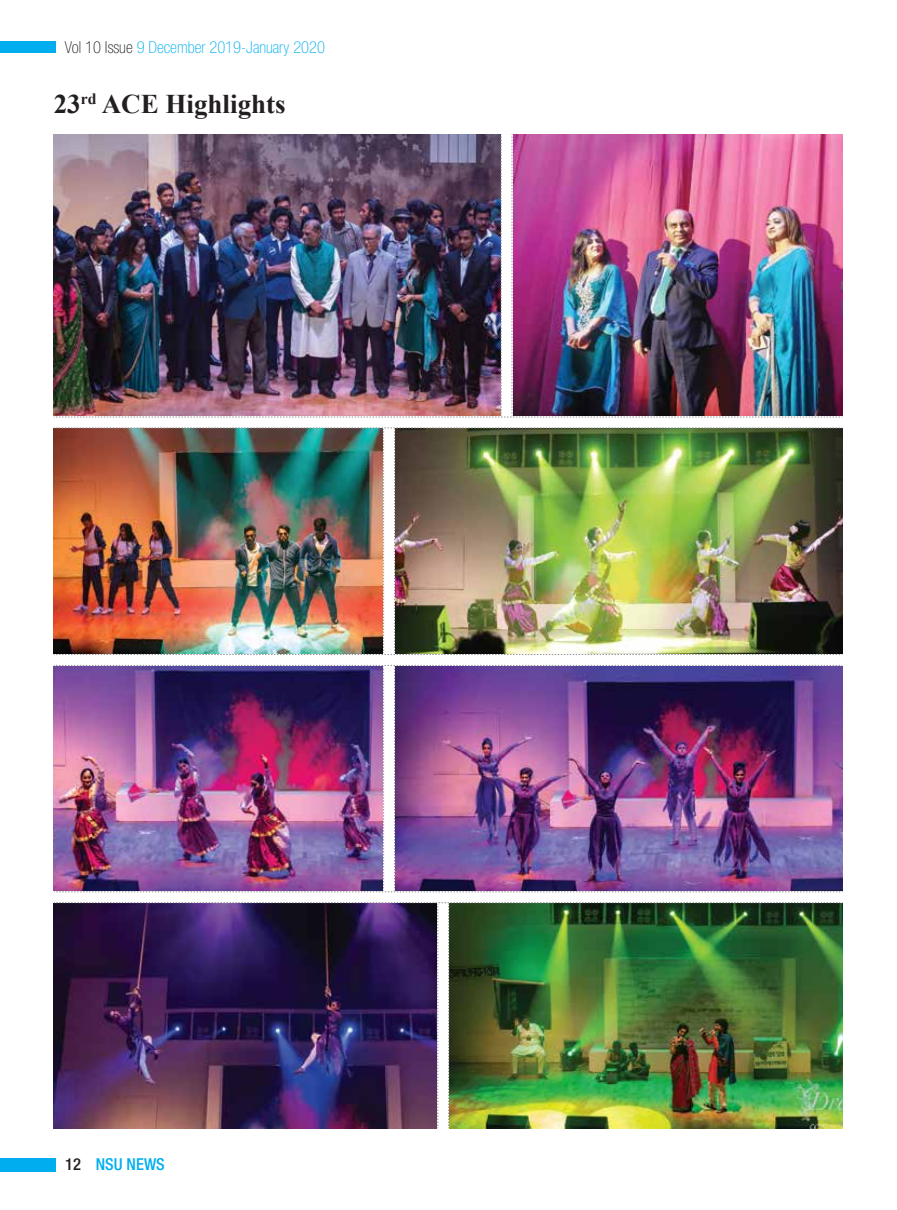
<style>
.page{position:relative;width:897px;height:1210px;background:#fff}
.page>*{position:absolute;margin:0;border:0;box-sizing:border-box;transform-origin:0 0}
.t1{font:700 27px "Times New Roman";color:#231f20}
.t2{font:100 condensed 16.5px "Helvetica Neue LT Pro";color:#00aeef}
.t3{font:500 condensed 16.5px "Helvetica Neue LT Pro";color:#00aeef}
.s1{color:#231f20}
</style>
<div class="page">
<img style="left:54px;top:134px;width:788px;height:284px">
<img style="left:54px;top:427px;width:788px;height:228px">
<img style="left:54px;top:665px;width:788px;height:227px">
<img style="left:54px;top:902px;width:788px;height:226px">
<div style="left:0;top:41px;width:56px;height:11px;background:#00aeef"></div>
<div style="left:0;top:1158px;width:56px;height:14px;background:#00aeef"></div>
<p class="t2" style="left:65px;top:38px;width:262px"><span class="s1">Vol 10 Issue</span> 9 December 2019-January 2020</p>
<h1 class="t1" style="left:54px;top:85px;width:233px">23<sup>rd</sup> ACE Highlights</h1>
<p class="t3" style="left:65px;top:1154px;width:101px"><span class="s1">12</span> NSU NEWS</p>
</div>
